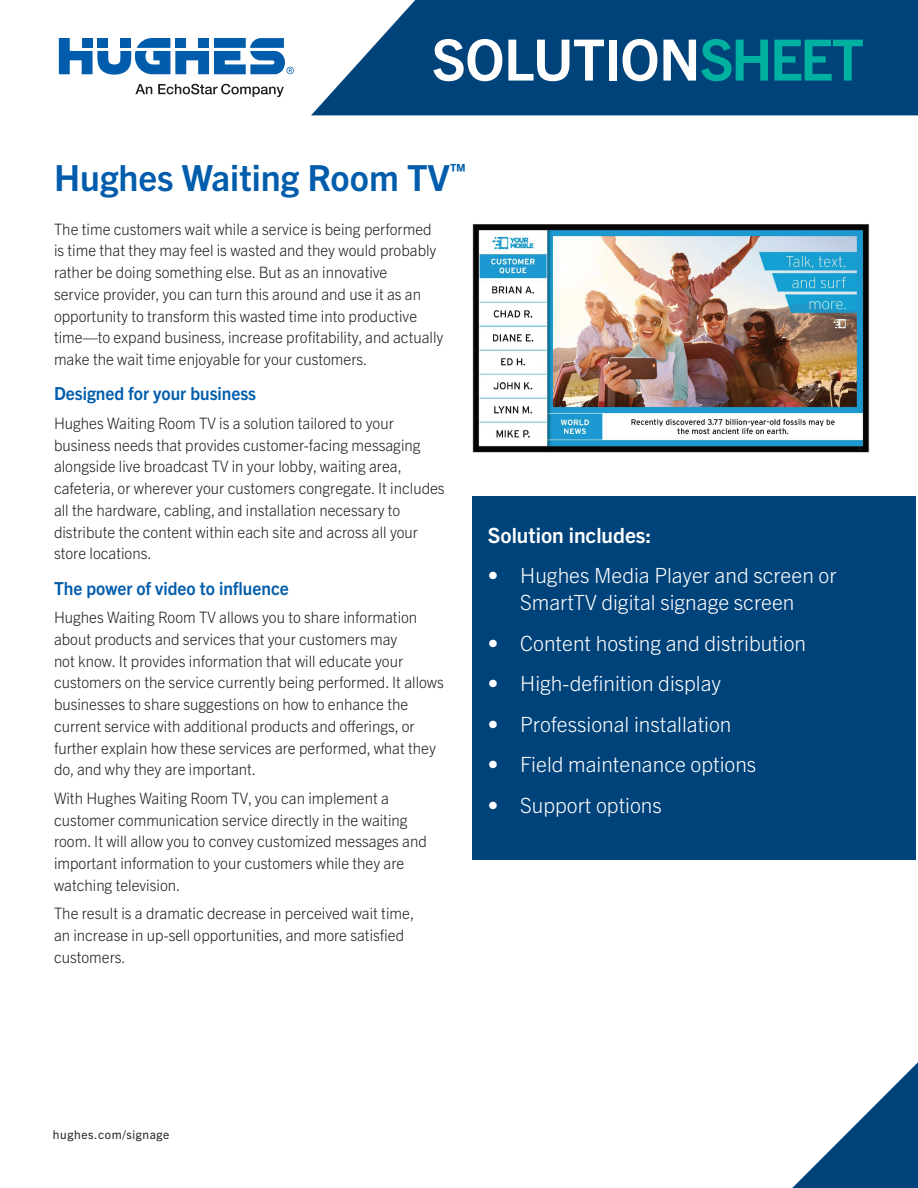
<style>
.page{position:relative;width:918px;height:1188px;background:#fff}
.page>*{position:absolute;margin:0;border:0;box-sizing:border-box;transform-origin:0 0}
.t1{font:700 57px "Trade Gothic Next LT Pro";letter-spacing:-.02em;color:#fff}
.t2{font:700 36px "Trade Gothic Next LT Pro";color:#015dac}
.t3{font:300 21px/27px "Trade Gothic Next LT Pro";color:#fff;text-align:center}
.t4{font:700 21px "Trade Gothic Next LT Pro";color:#fff}
.Subhead{font:700 18px "Trade Gothic Next LT Pro";color:#015dac;scale:.96 1}
.Body_Text{font:300 15.75px/21.8px "Trade Gothic Next LT Pro";color:#231f20;scale:.96 1}
.t5{font:12px "Trade Gothic Next LT Pro";letter-spacing:.05em;color:#231f20}
.s1{color:#00b0a0}
</style>
<div class="page">
<img style="left:472px;top:224px;width:397px;height:229px">
<div style="left:472px;top:496px;width:444px;height:364px;background:#00437a"></div>
<svg style="left:311px;top:0;width:607px;height:115px;background:#155385"></svg>
<svg style="left:59px;top:38px;width:235px;height:37px"></svg>
<svg style="left:135px;top:84px;width:17px;height:10px"></svg>
<svg style="left:158px;top:84px;width:126px;height:13px"></svg>
<svg style="left:792px;top:1062px;width:126px;height:126px"></svg>
<h1 class="t1" style="left:432px;top:20px;width:434px">SOLUTION<span class="s1">SHEET</span></h1>
<p class="t2" style="left:54px;top:153px;width:413px">Hughes Waiting Room TV<sup>™</sup></p>
<p class="Body_Text" style="left:54px;top:217px;width:407px">The time customers wait while a service is being performed is time that they may feel is wasted and they would probably rather be doing something else. But as an innovative<br>service provider, you can turn this around and use it as an opportunity to transform this wasted time into productive time—to expand business, increase profitability, and actually make the wait time enjoyable for your customers.</p>
<p class="Subhead" style="left:54px;top:381px;width:212px">Designed for your business</p>
<p class="Body_Text" style="left:54px;top:411px;width:408px">Hughes Waiting Room TV is a solution tailored to your business needs that provides customer-facing messaging alongside live broadcast TV in your lobby, waiting area, cafeteria, or wherever your customers congregate. It includes all the hardware, cabling, and installation necessary to distribute the content within each site and across all your store locations.</p>
<p class="Subhead" style="left:54px;top:576px;width:246px">The power of video to influence</p>
<p class="Body_Text" style="left:54px;top:606px;width:408px">Hughes Waiting Room TV allows you to share information about products and services that your customers may<br>not know. It provides information that will educate your customers on the service currently being performed. It allows businesses to share suggestions on how to enhance the current service with additional products and offerings, or further explain how these services are performed, what they do, and why they are important.</p>
<p class="Body_Text" style="left:54px;top:786px;width:390px">With Hughes Waiting Room TV, you can implement a customer communication service directly in the waiting room. It will allow you to convey customized messages and important information to your customers while they are watching television.</p>
<p class="Body_Text" style="left:54px;top:902px;width:377px">The result is a dramatic decrease in perceived wait time, an increase in up-sell opportunities, and more satisfied customers.</p>
<h2 class="t4" style="left:488px;top:521px;width:165px">Solution includes:</h2>
<p class="t3" style="left:488px;top:561px;width:350px">• Hughes Media Player and screen or<br>SmartTV digital signage screen</p>
<p class="t3" style="left:488px;top:628px;width:320px">• Content hosting and distribution</p>
<p class="t3" style="left:488px;top:669px;width:235px">• High-definition display</p>
<p class="t3" style="left:488px;top:709px;width:245px">• Professional installation</p>
<p class="t3" style="left:488px;top:750px;width:270px">• Field maintenance options</p>
<p class="t3" style="left:488px;top:790px;width:175px">• Support options</p>
<p class="t5" style="left:53px;top:1126px;width:118px">hughes.com/signage</p>
</div>
